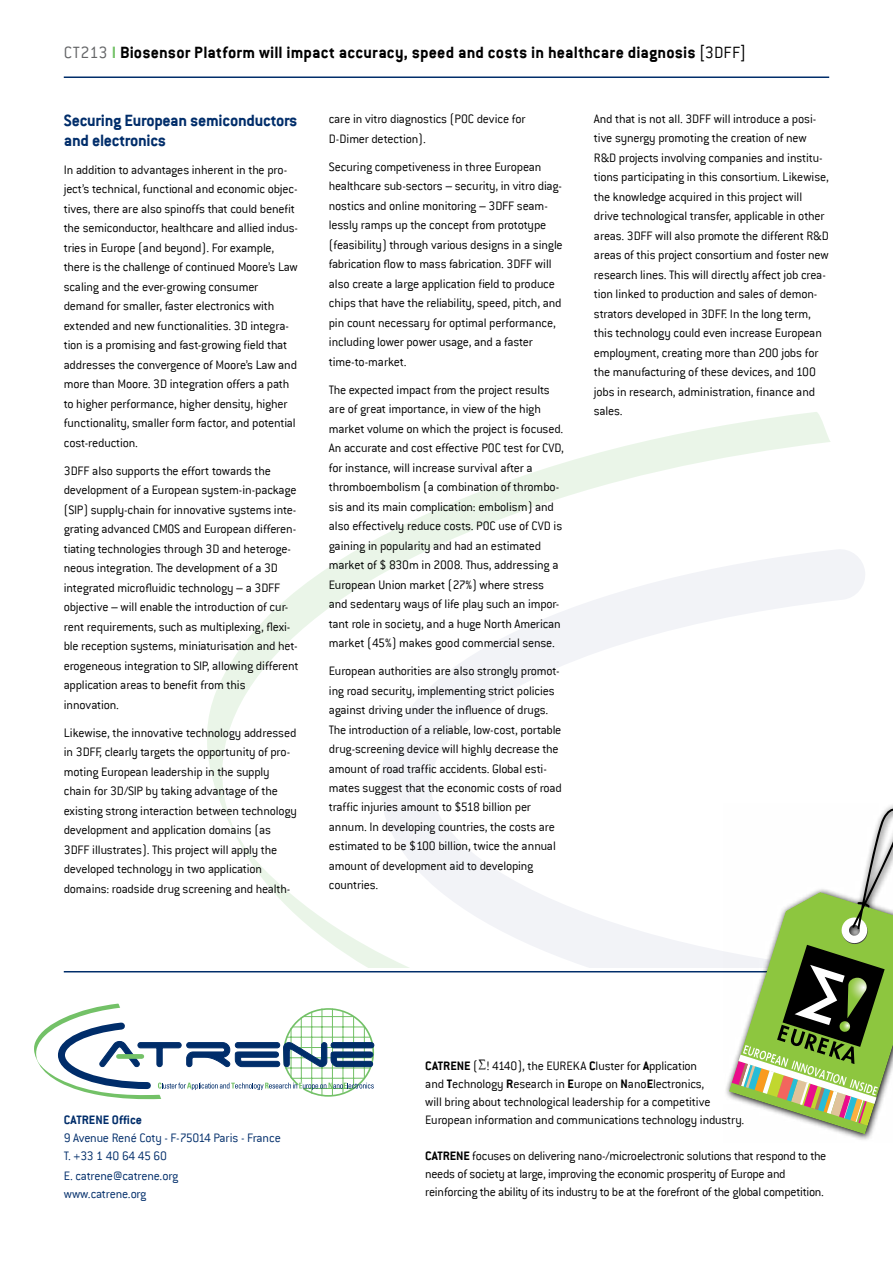
<style>
.page{position:relative;width:893px;height:1263px;background:#fff}
.page>*{position:absolute;margin:0;border:0;box-sizing:border-box;transform-origin:0 0}
.t1{font:700 18px "Conduit ITC";letter-spacing:.005em;color:#000}
.t2{font:700 18px/19.5px "Conduit ITC";letter-spacing:-.015em;color:#002d6a}
.t3{font:300 13.5px/19.5px "Conduit ITC";letter-spacing:-.015em;color:#000}
.t4{font:300 13.5px/18px "Conduit ITC";letter-spacing:-.02em;color:#002d6a}
.t5{font:700 13.5px "Conduit ITC";color:#002d6a}
.s1{font-weight:300;color:#636466}
.s2{color:#73c167}
.s3{font-weight:300}
.s4{font-weight:700}
.s5{font-size:11.25px}
</style>
<div class="page">
<svg style="left:207px;top:412px;width:624px;height:555px"></svg>
<svg style="left:380px;top:548px;width:485px;height:419px"></svg>
<hr style="left:64px;top:971px;width:765px;height:1px;background:#002d6a">
<svg style="left:34px;top:1003px;width:340px;height:96px"></svg>
<svg style="left:708px;top:770px;width:185px;height:370px"></svg>
<hr style="left:64px;top:76px;width:765px;height:2px;background:#002d6a">
<h1 class="t1" style="left:64px;top:42px;width:684px"><span class="s1">CT213</span> <span class="s2">I</span> Biosensor Platform will impact accuracy, speed and costs in healthcare diagnosis <span class="s3">[3DFF]</span></h1>
<h1 class="t2" style="left:64px;top:110px;width:235px">Securing European semiconductors and electronics</h1>
<p class="t3" style="left:64px;top:160px;width:236px">In addition to advantages inherent in the pro&shy;ject’s technical, functional and economic objec&shy;tives, there are also spinoffs that could benefit the semiconductor, healthcare and allied indus&shy;tries in Europe (and beyond). For example, there is the challenge of continued Moore’s Law scaling and the ever-growing consumer demand for smaller, faster electronics with extended and new functionalities. 3D integra&shy;tion is a promising and fast-growing field that addresses the convergence of Moore’s Law and more than Moore. 3D integration offers a path to higher performance, higher density, higher functionality, smaller form factor, and potential cost-reduction.</p>
<p class="t3" style="left:64px;top:461px;width:236px">3DFF also supports the effort towards the development of a European system-in-package (SIP) supply-chain for innovative systems inte&shy;grating advanced CMOS and European differen&shy;tiating technologies through 3D and heteroge&shy;neous integration. The development of a 3D integrated microfluidic technology – a 3DFF objective – will enable the introduction of cur&shy;rent requirements, such as multiplexing, flexi&shy;ble reception systems, miniaturisation and het&shy;erogeneous integration to SIP, allowing different application areas to benefit from this innovation.</p>
<p class="t3" style="left:64px;top:723px;width:235px">Likewise, the innovative technology addressed in 3DFF, clearly targets the opportunity of pro&shy;moting European leadership in the supply chain for 3D/SIP by taking advantage of the existing strong interaction between technology development and application domains (as 3DFF illustrates). This project will apply the developed technology in two application domains: roadside drug screening and health-</p>
<p class="t3" style="left:329px;top:109px;width:198px">care in vitro diagnostics (POC device for<br>D-Dimer detection).</p>
<p class="t3" style="left:329px;top:157px;width:235px">Securing competiveness in three European healthcare sub-sectors – security, in vitro diag&shy;nostics and online monitoring – 3DFF seam&shy;lessly ramps up the concept from prototype (feasibility) through various designs in a single fabrication flow to mass fabrication. 3DFF will also create a large application field to produce chips that have the reliability, speed, pitch, and pin count necessary for optimal performance, including lower power usage, and a faster time-to-market.</p>
<p class="t3" style="left:329px;top:380px;width:237px">The expected impact from the project results are of great importance, in view of the high market volume on which the project is focused.<br>An accurate and cost effective POC test for CVD, for instance, will increase survival after a thromboembolism (a combination of thrombo&shy;sis and its main complication: embolism) and also effectively reduce costs. POC use of CVD is gaining in popularity and had an estimated market of $ 830m in 2008. Thus, addressing a European Union market (27%) where stress and sedentary ways of life play such an impor&shy;tant role in society, and a huge North American market (45%) makes good commercial sense.</p>
<p class="t3" style="left:329px;top:661px;width:234px">European authorities are also strongly promot&shy;ing road security, implementing strict policies against driving under the influence of drugs.<br>The introduction of a reliable, low-cost, portable drug-screening device will highly decrease the amount of road traffic accidents. Global esti&shy;mates suggest that the economic costs of road traffic injuries amount to $518 billion per annum. In developing countries, the costs are estimated to be $100 billion, twice the annual amount of development aid to developing countries.</p>
<p class="t3" style="left:594px;top:109px;width:236px">And that is not all. 3DFF will introduce a posi&shy;tive synergy promoting the creation of new R&amp;D projects involving companies and institu&shy;tions participating in this consortium. Likewise, the knowledge acquired in this project will drive technological transfer, applicable in other areas. 3DFF will also promote the different R&amp;D areas of this project consortium and foster new research lines. This will directly affect job crea&shy;tion linked to production and sales of demon&shy;strators developed in 3DFF. In the long term, this technology could even increase European employment, creating more than 200 jobs for the manufacturing of these devices, and 100 jobs in research, administration, finance and sales.</p>
<p class="t5" style="left:64px;top:1112px;width:80px">CATRENE Office</p>
<p class="t4" style="left:64px;top:1129px;width:219px">9 Avenue René Coty - F-75014 Paris - France<br>T. +33 1 40 64 45 60</p>
<p class="t4" style="left:64px;top:1167px;width:116px">E. catrene@catrene.org www.catrene.org</p>
<p class="t3" style="left:425px;top:1056px;width:321px;line-height:18px"><span class="s4">CATRENE</span> (<span class="s5">∑</span>! 4140), the EUREKA <span class="s4">C</span>luster for <span class="s4">A</span>pplication<br>and <span class="s4">T</span>echnology <span class="s4">R</span>esearch in <span class="s4">E</span>urope on <span class="s4">N</span>ano<span class="s4">E</span>lectronics,<br>will bring about technological leadership for a competitive European information and communications technology industry.</p>
<p class="t3" style="left:425px;top:1146px;width:403px;line-height:18px"><span class="s4">CATRENE</span> focuses on delivering nano-/microelectronic solutions that respond to the needs of society at large, improving the economic prosperity of Europe and reinforcing the ability of its industry to be at the forefront of the global competition.</p>
</div>
